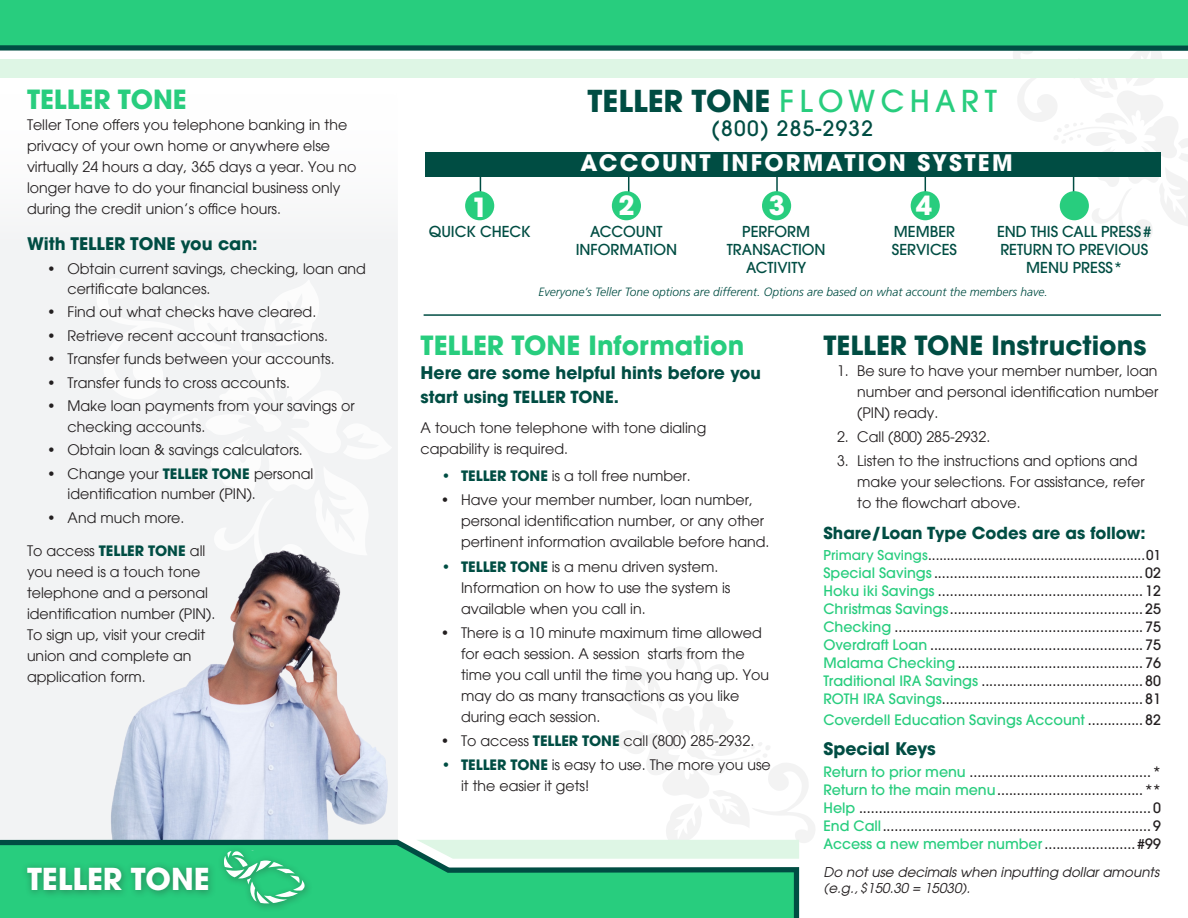
<style>
.page{position:relative;width:1188px;height:918px;background:#fff}
.page>*{position:absolute;margin:0;border:0;box-sizing:border-box;transform-origin:0 0}
.Headline{font:700 30px "Avant Garde";color:#004d43}
.t1{font:700 30px "Avant Garde";color:#fff}
.Headline-2{font:700 26.25px "Avant Garde";color:#28cd7e}
.Headline-3{font:700 26.25px "Avant Garde";color:#004d43}
.Headline-4{font:700 26.25px "Avant Garde";color:#fff}
.Headline-5{font:700 22.5px "Avant Garde";letter-spacing:.1em;color:#fff}
.Subhead{font:500 21px "Avant Garde";letter-spacing:.06em;color:#004d43}
.Subhead-2{font:700 17.25px "Avant Garde";color:#004d43}
.Subhead-3{font:700 16.5px "Avant Garde";color:#004d43}
.Headline-6{font:500 15px/18px "Avant Garde";color:#004d43;text-align:center}
.Body_Text{font:14.25px/21px "Avant Garde";color:#231f20}
.Body_Text-2{font:500 14.25px "Avant Garde";color:#231f20}
.Body_Text-3{font:500 14.25px "Avant Garde";color:#28cd7e}
.Body_Text-4{font:500 13.5px "Avant Garde";color:#231f20}
.Body_Text-5{font:italic 13.5px "Avant Garde";color:#231f20}
.t2{font:italic 300 12px "Frutiger";color:#004d43}
.s1{font-weight:700;color:#004d43}
.s2{font-weight:500;color:#28cd7e}
.s3{font-size:16.5px}
.s4{color:#28cd7e}
.s5{color:#231f20}
</style>
<div class="page">
<svg style="left:1018px;top:81px;width:170px;height:162px"></svg>
<div style="left:0;top:84px;width:397px;height:790px;background:#f2f3f4"></div>
<img style="left:111px;top:525px;width:287px;height:312px">
<svg style="left:0;top:837px;width:800px;height:81px;background:#38c384"></svg>
<svg style="left:0;top:0;width:1188px;height:81px"></svg>
<svg style="left:416px;top:647px;width:399px;height:212px"></svg>
<div style="left:0;top:59px;width:1188px;height:19px;background:#def6e5"></div>
<div style="left:21px;top:861px;width:196px;height:38px;background:#231f20;opacity:.4"></div>
<div style="left:218px;top:845px;width:95px;height:67px;background:#231f20;opacity:.4"></div>
<svg style="left:224px;top:845px;width:96px;height:59px;background:#45cd8c"></svg>
<div style="left:425px;top:152px;width:735px;height:25px;background:#004d43"></div>
<hr style="left:480px;top:167px;width:1px;height:33px;background:#004d43">
<hr style="left:776px;top:167px;width:2px;height:33px;background:#004d43">
<hr style="left:628px;top:167px;width:1px;height:33px;background:#004d43">
<hr style="left:925px;top:167px;width:1px;height:33px;background:#004d43">
<hr style="left:1073px;top:167px;width:1px;height:52px;background:#004d43">
<div style="left:465px;top:191px;width:29px;height:29px;background:#28cd7e;border-radius:50%"></div>
<div style="left:762px;top:191px;width:29px;height:29px;background:#28cd7e;border-radius:50%"></div>
<div style="left:612px;top:191px;width:29px;height:29px;background:#28cd7e;border-radius:50%"></div>
<div style="left:911px;top:191px;width:29px;height:29px;background:#28cd7e;border-radius:50%"></div>
<div style="left:1060px;top:191px;width:29px;height:29px;background:#28cd7e;border-radius:50%"></div>
<hr style="left:424px;top:314px;width:737px;height:2px;background:#004d43">
<p class="Headline-2" style="left:27px;top:83px;width:161px">TELLER TONE</p>
<p class="Body_Text" style="left:27px;top:114px;width:331px">Teller Tone offers you telephone banking in the privacy of your own home or anywhere else virtually 24 hours a day, 365 days a year. You no longer have to do your financial business only during the credit union’s office hours.</p>
<p class="Subhead-2" style="left:27px;top:233px;width:232px">With TELLER TONE you can:</p>
<p class="Body_Text" style="left:68px;top:258px;width:300px;line-height:20.2px;text-indent:-20px">• Obtain current savings, checking, loan and certificate balances.</p>
<p class="Body_Text" style="left:47px;top:302px;width:271px">• Find out what checks have cleared.</p>
<p class="Body_Text" style="left:47px;top:325px;width:282px">• Retrieve recent account transactions.</p>
<p class="Body_Text" style="left:47px;top:349px;width:289px">• Transfer funds between your accounts.</p>
<p class="Body_Text" style="left:47px;top:372px;width:244px">• Transfer funds to cross accounts.</p>
<p class="Body_Text" style="left:68px;top:396px;width:289px;line-height:20.2px;text-indent:-20px">• Make loan payments from your savings or checking accounts.</p>
<p class="Body_Text" style="left:47px;top:439px;width:257px">• Obtain loan &amp; savings calculators.</p>
<p class="Body_Text" style="left:68px;top:463px;width:247px;line-height:20.2px;text-indent:-20px">• Change your <span class="s1">TELLER TONE</span> personal identification number (PIN).</p>
<p class="Body_Text" style="left:47px;top:507px;width:139px">• And much more.</p>
<p class="Body_Text" style="left:27px;top:541px;width:190px">To access <span class="s1">TELLER TONE</span> all you need is a touch tone telephone and a personal identification number (PIN).<br>To sign up, visit your credit union and complete an application form.</p>
<p class="t1" style="left:27px;top:859px;width:184px">TELLER TONE</p>
<p class="Headline" style="left:588px;top:82px;width:411px">TELLER TONE <span class="s2">FLOWCHART</span></p>
<p class="Subhead" style="left:711px;top:116px;width:163px">(800) 285-2932</p>
<p class="Headline-5" style="left:580px;top:148px;width:434px">ACCOUNT INFORMATION SYSTEM</p>
<p class="Headline-4" style="left:472px;top:190px;width:18px">1</p>
<p class="Headline-4" style="left:619px;top:189px;width:18px">2</p>
<p class="Headline-4" style="left:769px;top:189px;width:18px">3</p>
<p class="Headline-4" style="left:916px;top:189px;width:18px">4</p>
<p class="Headline-6" style="left:429px;top:223px;width:103px">QUICK CHECK</p>
<p class="Headline-6" style="left:576px;top:223px;width:103px">ACCOUNT<br>INFORMATION</p>
<p class="Headline-6" style="left:742px;top:223px;width:69px">PERFORM</p>
<p class="Headline-6" style="left:727px;top:241px;width:100px">TRANSACTION<br>ACTIVITY</p>
<p class="Headline-6" style="left:892px;top:223px;width:67px;text-align:left">MEMBER<br>SERVICES</p>
<p class="Headline-6" style="left:997px;top:223px;width:156px">END THIS CALL PRESS #</p>
<p class="Headline-6" style="left:1000px;top:241px;width:149px">RETURN TO PREVIOUS<br>MENU PRESS*</p>
<p class="t2" style="left:538px;top:285px;width:511px">Everyone’s Teller Tone options are different. Options are based on what account the members have.</p>
<p class="Headline-2" style="left:421px;top:328px;width:325px">TELLER TONE Information</p>
<p class="Subhead-2" style="left:421px;top:361px;width:342px">Here are some helpful hints before <span class="s3">you</span></p>
<p class="Subhead-3" style="left:421px;top:386px;width:200px">start using TELLER TONE.</p>
<p class="Body_Text" style="left:421px;top:417px;width:287px">A touch tone telephone with tone dialing capability is required.</p>
<p class="Body_Text" style="left:441px;top:465px;width:251px"><span class="s1">• TELLER TONE</span> is a toll free number.</p>
<p class="Body_Text" style="left:461px;top:490px;width:310px;text-indent:-20px">• Have your member number, loan number, personal identification number, or any other pertinent information available before hand.</p>
<p class="Body_Text" style="left:461px;top:556px;width:271px;text-indent:-20px"><span class="s1">• TELLER TONE</span> is a menu driven system.<br>Information on how to use the system is available when you call in.</p>
<p class="Body_Text" style="left:461px;top:622px;width:310px;text-indent:-20px">• There is a 10 minute maximum time allowed for each session. A session starts from the time you call until the time you hang up. You may do as many transactions as you like during each session.</p>
<p class="Body_Text" style="left:441px;top:730px;width:315px">• To access <span class="s1">TELLER TONE</span> call (800) 285-2932.</p>
<p class="Body_Text" style="left:461px;top:755px;width:311px;text-indent:-20px"><span class="s1">• TELLER TONE</span> is easy to use. The more you use it the easier it gets!</p>
<p class="Headline-3" style="left:824px;top:328px;width:325px">TELLER TONE Instructions</p>
<p class="Body_Text" style="left:857px;top:360px;width:303px;text-align:justify;text-indent:-20px">1. Be sure to have your member number, loan number and personal identification number (PIN) ready.</p>
<p class="Body_Text" style="left:837px;top:426px;width:155px">2. Call (800) 285-2932.</p>
<p class="Body_Text" style="left:857px;top:451px;width:289px;text-indent:-20px">3. Listen to the instructions and options and make your selections. For assistance, refer to the flowchart above.</p>
<p class="Subhead-3" style="left:824px;top:522px;width:324px">Share/Loan Type Codes are as follow:</p>
<p class="Body_Text-4" style="left:824px;top:547px;width:339px"><span class="s4">Primary Savings</span>..........................................................01</p>
<p class="Body_Text-2" style="left:824px;top:564px;width:339px"><span class="s4">Special Savings</span> .....................................................02</p>
<p class="Body_Text-2" style="left:824px;top:582px;width:339px"><span class="s4">Hoku iki Savings</span> ....................................................12</p>
<p class="Body_Text-2" style="left:824px;top:600px;width:339px"><span class="s4">Christmas Savings</span>.................................................25</p>
<p class="Body_Text-2" style="left:824px;top:618px;width:339px"><span class="s4">Checking</span> ...............................................................75</p>
<p class="Body_Text-2" style="left:824px;top:636px;width:339px"><span class="s4">Overdraft Loan</span> ......................................................75</p>
<p class="Body_Text-2" style="left:824px;top:654px;width:339px"><span class="s4">Malama Checking</span> ...............................................76</p>
<p class="Body_Text-2" style="left:824px;top:672px;width:339px"><span class="s4">Traditional IRA Savings</span> .........................................80</p>
<p class="Body_Text-2" style="left:824px;top:690px;width:339px"><span class="s4">ROTH IRA Savings</span>...................................................81</p>
<p class="Body_Text-3" style="left:824px;top:711px;width:339px">Coverdell Education Savings Account <span class="s5">..............82</span></p>
<p class="Subhead-2" style="left:824px;top:738px;width:114px">Special Keys</p>
<p class="Body_Text-2" style="left:824px;top:763px;width:339px"><span class="s4">Return to prior menu</span> ..............................................*</p>
<p class="Body_Text-2" style="left:824px;top:781px;width:339px"><span class="s4">Return to the main menu</span>.....................................**</p>
<p class="Body_Text-2" style="left:824px;top:799px;width:339px"><span class="s4">Help</span> ..........................................................................0</p>
<p class="Body_Text-2" style="left:824px;top:817px;width:339px"><span class="s4">End Call</span>....................................................................9</p>
<p class="Body_Text-2" style="left:824px;top:835px;width:339px"><span class="s4">Access a new member number</span>.......................#99</p>
<p class="Body_Text-5" style="left:824px;top:863px;width:337px">Do not use decimals when inputting dollar amounts</p>
<p class="Body_Text-5" style="left:824px;top:880px;width:148px">(e.g., $150.30 = 15030).</p>
</div>
